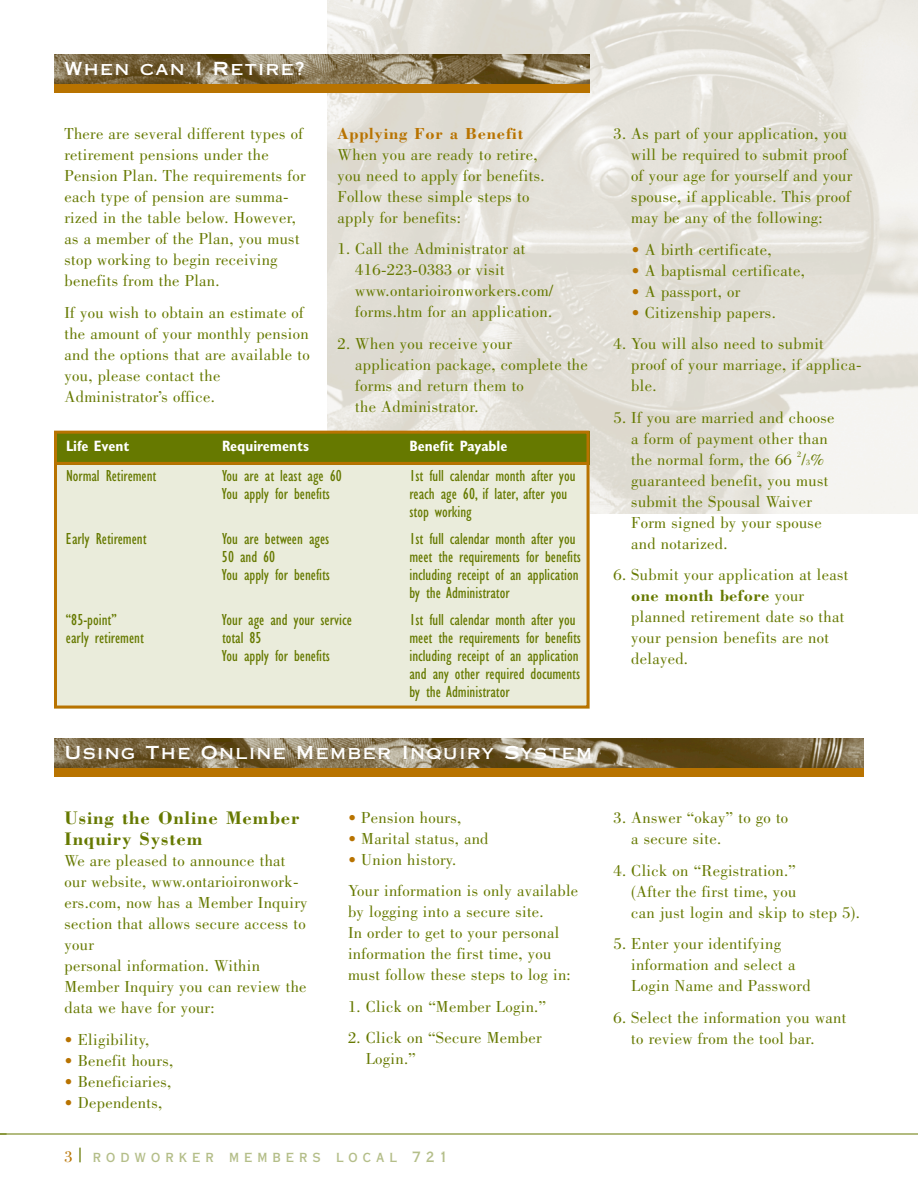
<style>
.page{position:relative;width:918px;height:1188px;background:#fff}
.page>*{position:absolute;margin:0;border:0;box-sizing:border-box;transform-origin:0 0}
.t1{font:700 18.75px/21px "Bodoni";letter-spacing:.05em;color:#667900}
.t2{font:18px "Copperplate Thirty One AB";letter-spacing:.08em;color:#fff}
.t3{font:16.5px/21px "Bodoni";letter-spacing:.02em;color:#667900}
.t4{font:condensed 16.5px/18px "Gill Sans";color:#667900}
.t5{font:700 16.5px "Bodoni";letter-spacing:.05em;color:#b87300}
.t6{font:700 condensed 15px "Gill Sans";color:#fff}
.t7{font:15px "Copperplate Thirty AB";letter-spacing:.335em;color:#b4be89}
.t8{font:8.25px "Bodoni";color:#667900}
.s1{color:#b87300}
.s2{font-family:"Bodoni";font-size:16.5px;color:#b87300}
.s3{font-family:"Bodoni";font-size:21px;color:#667900}
.s4{font-size:14.25px}
.s5{font-size:8.25px}
.s6{font-weight:700}
</style>
<div class="page">
<img style="left:327px;top:0;width:591px;height:514px">
<hr style="left:0;top:1134px;width:918px;height:1px;background:#667900">
<svg style="left:54px;top:429px;width:537px;height:280px;background:#dadbbb"></svg>
<img style="left:54px;top:54px;width:535px;height:30px">
<div style="left:54px;top:84px;width:535px;height:9px;background:#b87300"></div>
<img style="left:54px;top:738px;width:810px;height:30px">
<div style="left:54px;top:768px;width:810px;height:9px;background:#b87300"></div>
<p class="t2" style="left:64px;top:58px;width:241px">When can I Retire?</p>
<p class="t3" style="left:64px;top:125px;width:243px">There are several different types of retirement pensions under the<br>Pension Plan. The requirements for each type of pension are summa&shy;rized in the table below. However, as a member of the Plan, you must stop working to begin receiving benefits from the Plan.</p>
<p class="t3" style="left:64px;top:303px;width:247px">If you wish to obtain an estimate of the amount of your monthly pension and the options that are available to you, please contact the<br>Administrator’s office.</p>
<p class="t5" style="left:338px;top:127px;width:187px">Applying For a Benefit</p>
<p class="t3" style="left:338px;top:145px;width:209px">When you are ready to retire, you need to apply for benefits.<br>Follow these simple steps to apply for benefits:</p>
<p class="t3" style="left:355px;top:240px;width:200px;text-indent:-18px">1. Call the Administrator at<br>416-223-0383 or visit www.ontarioironworkers.com/ forms.htm for an application.</p>
<p class="t3" style="left:355px;top:334px;width:234px;text-indent:-18px">2. When you receive your application package, complete the forms and return them to<br>the Administrator.</p>
<p class="t6" style="left:66px;top:441px;width:65px">Life Event</p>
<p class="t6" style="left:222px;top:441px;width:89px">Requirements</p>
<p class="t6" style="left:409px;top:441px;width:99px">Benefit Payable</p>
<p class="t4" style="left:66px;top:469px;width:92px">Normal Retirement</p>
<p class="t4" style="left:222px;top:469px;width:121px">You are at least age 60</p>
<p class="t4" style="left:410px;top:469px;width:168px">1st full calendar month after you</p>
<p class="t4" style="left:222px;top:487px;width:110px">You apply for benefits</p>
<p class="t4" style="left:409px;top:487px;width:159px">reach age 60, if later, after you stop working</p>
<p class="t4" style="left:66px;top:532px;width:82px">Early Retirement</p>
<p class="t4" style="left:222px;top:532px;width:109px">You are between ages</p>
<p class="t4" style="left:410px;top:532px;width:168px">1st full calendar month after you</p>
<p class="t4" style="left:222px;top:550px;width:55px">50 and 60</p>
<p class="t4" style="left:410px;top:550px;width:173px">meet the requirements for benefits</p>
<p class="t4" style="left:222px;top:568px;width:110px">You apply for benefits</p>
<p class="t4" style="left:409px;top:568px;width:171px">including receipt of an application by the Administrator</p>
<p class="t4" style="left:66px;top:613px;width:52px">“85-point”</p>
<p class="t4" style="left:222px;top:613px;width:131px">Your age and your service</p>
<p class="t4" style="left:410px;top:613px;width:168px">1st full calendar month after you</p>
<p class="t4" style="left:66px;top:631px;width:79px">early retirement</p>
<p class="t4" style="left:222px;top:631px;width:41px">total 85</p>
<p class="t4" style="left:410px;top:631px;width:173px">meet the requirements for benefits</p>
<p class="t4" style="left:222px;top:649px;width:110px">You apply for benefits</p>
<p class="t4" style="left:409px;top:649px;width:172px;text-align:justify">including receipt of an application and any other required documents by the Administrator</p>
<p class="t2" style="left:64px;top:742px;width:529px">Using The Online Member Inquiry System</p>
<p class="t1" style="left:64px;top:809px;width:236px">Using the Online Member<br>Inquiry System</p>
<p class="t3" style="left:64px;top:852px;width:245px">We are pleased to announce that our website, www.ontarioironwork&shy;ers.com, now has a Member Inquiry section that allows secure access to your<br>personal information. Within<br>Member Inquiry you can review the data we have for your:</p>
<p class="t3" style="left:64px;top:1030px;width:86px"><span class="s1">•</span> Eligibility,</p>
<p class="t3" style="left:65px;top:1051px;width:110px"><span class="s1">•</span> Benefit hours,</p>
<p class="t3" style="left:65px;top:1072px;width:108px"><span class="s1">•</span> Beneficiaries,</p>
<p class="t3" style="left:65px;top:1093px;width:99px"><span class="s1">•</span> Dependents,</p>
<p class="t3" style="left:348px;top:809px;width:115px"><span class="s1">•</span> Pension hours,</p>
<p class="t3" style="left:348px;top:830px;width:142px"><span class="s1">•</span> Marital status, and</p>
<p class="t3" style="left:348px;top:845px;width:232px;line-height:31.5px"><span class="s1">•</span> Union history.<br>Your information is only available</p>
<p class="t3" style="left:348px;top:903px;width:224px">by logging into a secure site.<br>In order to get to your personal information the first time, you must follow these steps to log in:</p>
<p class="t3" style="left:348px;top:998px;width:200px">1. Click on “Member Login.”</p>
<p class="t3" style="left:366px;top:1029px;width:177px;text-indent:-18px">2. Click on “Secure Member<br>Login.”</p>
<p class="t7" style="left:64px;top:1148px;width:385px"><span class="s2">3</span> <span class="s3">|</span> RODWORKER MEMBERS LOCAL <span class="s4">721</span></p>
<p class="t3" style="left:631px;top:125px;width:222px;text-indent:-18px">3. As part of your application, you will be required to submit proof of your age for yourself and your spouse, if applicable. This proof may be any of the following:</p>
<p class="t3" style="left:631px;top:240px;width:141px"><span class="s1">•</span> A birth certificate,</p>
<p class="t3" style="left:632px;top:261px;width:175px"><span class="s1">•</span> A baptismal certificate,</p>
<p class="t3" style="left:632px;top:282px;width:110px"><span class="s1">•</span> A passport, or</p>
<p class="t3" style="left:632px;top:303px;width:146px"><span class="s1">•</span> Citizenship papers.</p>
<p class="t3" style="left:631px;top:335px;width:232px;text-indent:-18px">4. You will also need to submit proof of your marriage, if applica&shy;ble.</p>
<p class="t3" style="left:631px;top:408px;width:205px;text-indent:-18px">5. If you are married and choose a form of payment other than the normal form, the 66</p>
<p class="t8" style="left:797px;top:451px;width:6px">2</p>
<p class="t3" style="left:631px;top:450px;width:199px;text-indent:170px">/<span class="s5">3</span>% guaranteed benefit, you must submit the Spousal Waiver<br>Form signed by your spouse and notarized.</p>
<p class="t3" style="left:631px;top:566px;width:219px;text-indent:-18px">6. Submit your application at least <span class="s6">one month before</span> your planned retirement date so that your pension benefits are not delayed.</p>
<p class="t3" style="left:631px;top:809px;width:158px;text-indent:-18px">3. Answer “okay” to go to a secure site.</p>
<p class="t3" style="left:631px;top:861px;width:230px;text-indent:-18px">4. Click on “Registration.”<br>(After the first time, you<br>can just login and skip to step 5).</p>
<p class="t3" style="left:631px;top:935px;width:181px;text-indent:-18px">5. Enter your identifying information and select a<br>Login Name and Password</p>
<p class="t3" style="left:631px;top:1008px;width:216px;text-indent:-18px">6. Select the information you want to review from the tool bar.</p>
</div>
